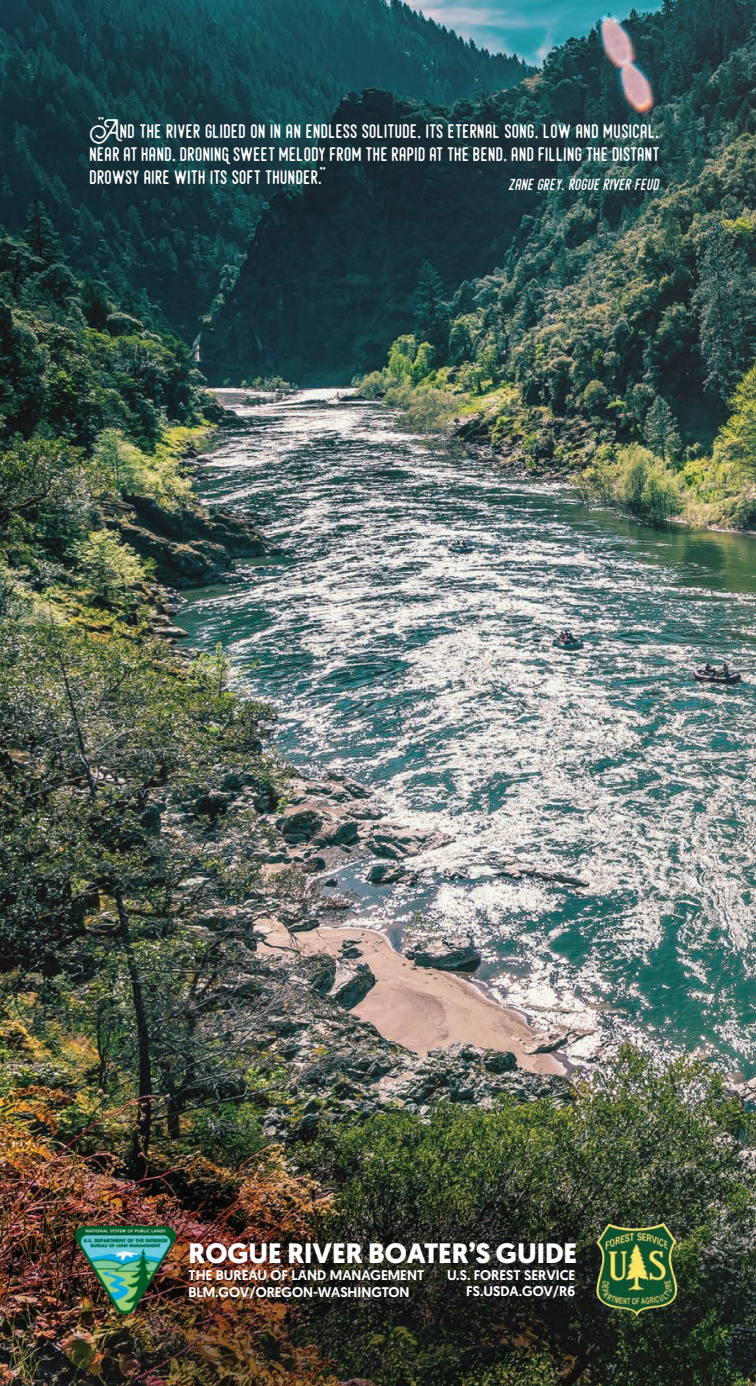
<style>
.page{position:relative;width:756px;height:1386px;background:#fff}
.page>*{position:absolute;margin:0;border:0;box-sizing:border-box;transform-origin:0 0}
.t1{font:700 28px "Geomanist";color:#fff}
.t2{font:19.25px/23.1px "Hamurz";color:#fff}
.t3{font:italic 15.75px "Hamurz";color:#fff}
.t4{font:500 14px "Geomanist";color:#fff}
</style>
<div class="page">
<img style="left:0;top:0;width:756px;height:1386px">
<img style="left:76px;top:1226px;width:100px;height:87px">
<img style="left:589px;top:1222px;width:92px;height:96px">
<p class="t2" style="left:98px;top:114px;width:9px">"</p>
<p class="t2" style="left:90px;top:143px;width:572px">near at hand, droning sweet melody from the rapid at the bend, and filling the distant drowsy aire with its soft thunder. "</p>
<p class="t2" style="left:90px;top:119px;width:572px">And the river glided on in an endless solitude, its eternal song, low and musical,</p>
<p class="t3" style="left:509px;top:176px;width:157px">ZANEGREY,ROGUERIVERFEUD</p>
<h2 class="t1" style="left:189px;top:1235px;width:390px">ROGUE RIVER BOATER’S GUIDE</h2>
<p class="t4" style="left:189px;top:1266px;width:237px">THE BUREAU OF LAND MANAGEMENT</p>
<p class="t4" style="left:447px;top:1266px;width:130px">U.S. FOREST SERVICE</p>
<p class="t4" style="left:189px;top:1283px;width:223px">BLM.GOV/OREGON-WASHINGTON</p>
<p class="t4" style="left:466px;top:1282px;width:111px">FS.USDA.GOV/R6</p>
</div>
